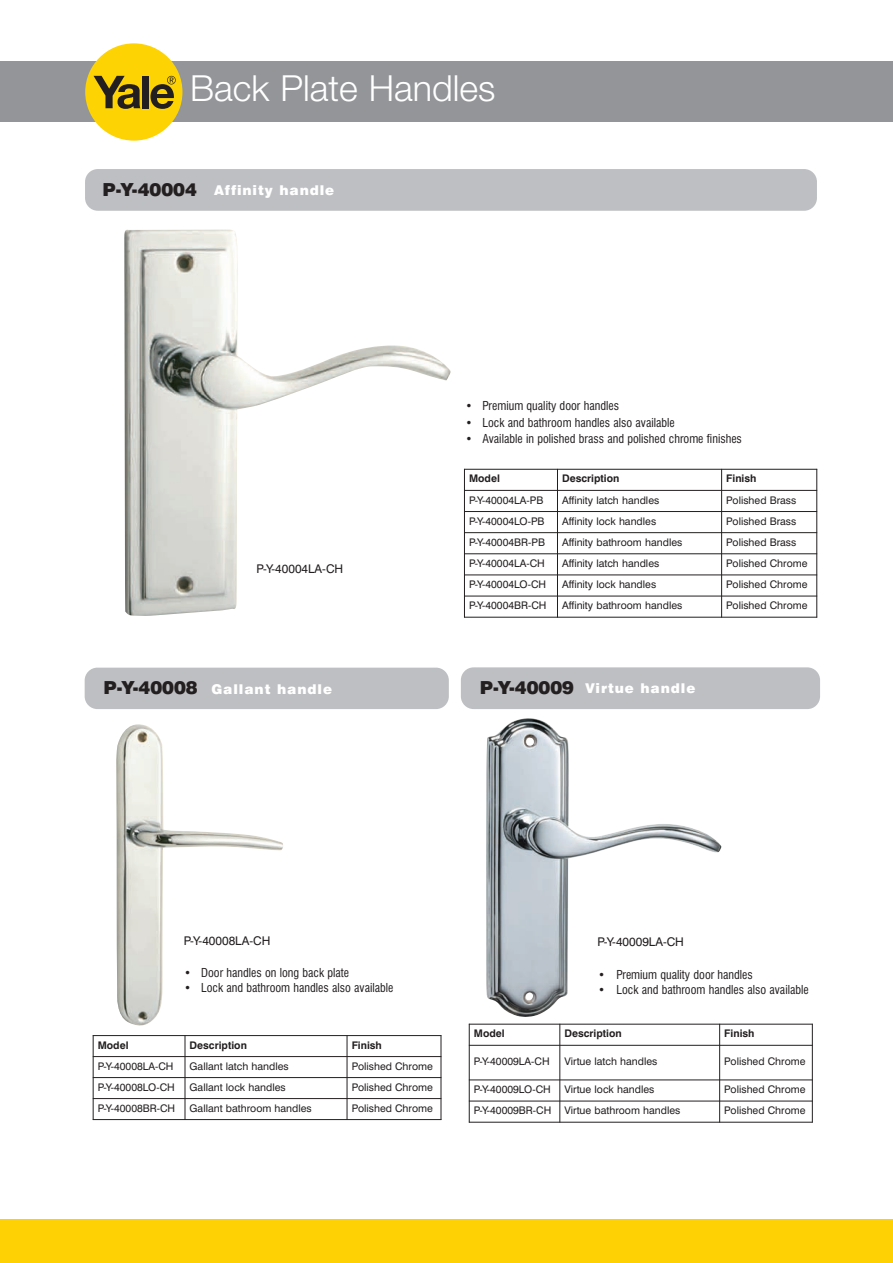
<style>
.page{position:relative;width:893px;height:1263px;background:#fff}
.page>*{position:absolute;margin:0;border:0;box-sizing:border-box;transform-origin:0 0}
.t1{font:300 36px "Helvetica Neue";color:#fff}
.t2{font:900 13.5px "Swiss 721 BT";letter-spacing:.065em;color:#fff}
.t3{font:condensed 12px "Swiss 721 BT";color:#231f20}
.t4{font:12px "Swiss 721 BT";color:#231f20}
.t5{font:10.5px "Swiss 721 BT";color:#231f20}
.t6{font:700 10.5px "Swiss 721 BT";color:#231f20}
.s1{font-size:18px;color:#231f20}
</style>
<div class="page">
<div style="left:85px;top:668px;width:364px;height:41px;background:#bebfc2;border-radius:13px"></div>
<hr style="left:93px;top:1035px;width:1px;height:85px;background:#231f20">
<hr style="left:185px;top:1035px;width:1px;height:85px;background:#231f20">
<hr style="left:347px;top:1035px;width:1px;height:85px;background:#231f20">
<hr style="left:441px;top:1035px;width:1px;height:85px;background:#231f20">
<hr style="left:93px;top:1035px;width:348px;height:1px;background:#231f20">
<hr style="left:93px;top:1056px;width:348px;height:1px;background:#231f20">
<hr style="left:93px;top:1077px;width:348px;height:1px;background:#231f20">
<hr style="left:93px;top:1098px;width:348px;height:1px;background:#231f20">
<hr style="left:93px;top:1119px;width:348px;height:1px;background:#231f20">
<div style="left:461px;top:667px;width:359px;height:42px;background:#bebfc2;border-radius:13px"></div>
<hr style="left:469px;top:1024px;width:1px;height:98px;background:#231f20">
<hr style="left:559px;top:1024px;width:1px;height:98px;background:#231f20">
<hr style="left:719px;top:1024px;width:1px;height:98px;background:#231f20">
<hr style="left:812px;top:1024px;width:1px;height:98px;background:#231f20">
<hr style="left:469px;top:1024px;width:344px;height:1px;background:#231f20">
<hr style="left:469px;top:1045px;width:344px;height:1px;background:#231f20">
<hr style="left:469px;top:1079px;width:344px;height:1px;background:#231f20">
<hr style="left:469px;top:1101px;width:344px;height:1px;background:#231f20">
<hr style="left:469px;top:1122px;width:344px;height:1px;background:#231f20">
<div style="left:85px;top:169px;width:732px;height:42px;background:#bebfc2;border-radius:13px"></div>
<hr style="left:464px;top:469px;width:1px;height:148px;background:#231f20">
<hr style="left:557px;top:469px;width:1px;height:148px;background:#231f20">
<hr style="left:721px;top:469px;width:1px;height:148px;background:#231f20">
<hr style="left:816px;top:469px;width:1px;height:148px;background:#231f20">
<hr style="left:464px;top:469px;width:353px;height:1px;background:#231f20">
<hr style="left:464px;top:490px;width:353px;height:1px;background:#231f20">
<hr style="left:464px;top:511px;width:353px;height:1px;background:#231f20">
<hr style="left:464px;top:532px;width:353px;height:1px;background:#231f20">
<hr style="left:464px;top:553px;width:353px;height:1px;background:#231f20">
<hr style="left:464px;top:574px;width:353px;height:1px;background:#231f20">
<hr style="left:464px;top:596px;width:353px;height:1px;background:#231f20">
<hr style="left:464px;top:617px;width:353px;height:1px;background:#231f20">
<img style="left:124px;top:229px;width:327px;height:387px">
<img style="left:116px;top:724px;width:167px;height:302px">
<img style="left:486px;top:718px;width:235px;height:299px">
<div style="left:0;top:61px;width:893px;height:61px;background:#939598"></div>
<div style="left:85px;top:43px;width:97px;height:98px;background:#fed304;border-radius:50%"></div>
<svg style="left:94px;top:76px;width:46px;height:33px"></svg>
<div style="left:142px;top:76px;width:7px;height:32px;background:#231f20"></div>
<svg style="left:150px;top:76px;width:26px;height:33px"></svg>
<div style="left:0;top:1219px;width:893px;height:44px;background:#fed105"></div>
<h1 class="t1" style="left:190px;top:75px;width:307px">Back Plate Handles</h1>
<p class="t2" style="left:103px;top:185px;width:233px"><span class="s1">P-Y-40004</span> Affinity handle</p>
<p class="t4" style="left:257px;top:564px;width:88px">P-Y-40004LA-CH</p>
<p class="t2" style="left:103px;top:684px;width:230px"><span class="s1">P-Y-40008</span> Gallant handle</p>
<p class="t3" style="left:465px;top:401px;width:155px">• Premium quality door handles</p>
<p class="t3" style="left:465px;top:418px;width:211px">• Lock and bathroom handles also available</p>
<p class="t3" style="left:465px;top:434px;width:278px">• Available in polished brass and polished chrome finishes</p>
<p class="t6" style="left:469px;top:475px;width:32px">Model</p>
<p class="t6" style="left:562px;top:475px;width:59px">Description</p>
<p class="t6" style="left:726px;top:475px;width:32px">Finish</p>
<p class="t5" style="left:469px;top:496px;width:76px">P-Y-40004LA-PB</p>
<p class="t5" style="left:562px;top:496px;width:99px">Affinity latch handles</p>
<p class="t5" style="left:726px;top:496px;width:72px">Polished Brass</p>
<p class="t5" style="left:469px;top:517px;width:77px">P-Y-40004LO-PB</p>
<p class="t5" style="left:562px;top:517px;width:96px">Affinity lock handles</p>
<p class="t5" style="left:726px;top:517px;width:72px">Polished Brass</p>
<p class="t5" style="left:469px;top:538px;width:77px">P-Y-40004BR-PB</p>
<p class="t5" style="left:562px;top:538px;width:122px">Affinity bathroom handles</p>
<p class="t5" style="left:726px;top:538px;width:72px">Polished Brass</p>
<p class="t5" style="left:469px;top:559px;width:77px">P-Y-40004LA-CH</p>
<p class="t5" style="left:562px;top:559px;width:99px">Affinity latch handles</p>
<p class="t5" style="left:726px;top:559px;width:83px">Polished Chrome</p>
<p class="t5" style="left:469px;top:581px;width:78px">P-Y-40004LO-CH</p>
<p class="t5" style="left:562px;top:581px;width:96px">Affinity lock handles</p>
<p class="t5" style="left:726px;top:581px;width:83px">Polished Chrome</p>
<p class="t5" style="left:469px;top:602px;width:79px">P-Y-40004BR-CH</p>
<p class="t5" style="left:562px;top:602px;width:122px">Affinity bathroom handles</p>
<p class="t5" style="left:726px;top:602px;width:83px">Polished Chrome</p>
<p class="t2" style="left:480px;top:684px;width:217px"><span class="s1">P-Y-40009</span> Virtue handle</p>
<p class="t4" style="left:184px;top:936px;width:88px">P-Y-40008LA-CH</p>
<p class="t4" style="left:597px;top:938px;width:88px">P-Y-40009LA-CH</p>
<p class="t3" style="left:184px;top:968px;width:167px">• Door handles on long back plate</p>
<p class="t3" style="left:184px;top:983px;width:211px">• Lock and bathroom handles also available</p>
<p class="t6" style="left:98px;top:1041px;width:32px">Model</p>
<p class="t6" style="left:190px;top:1041px;width:59px">Description</p>
<p class="t6" style="left:352px;top:1041px;width:32px">Finish</p>
<p class="t5" style="left:98px;top:1062px;width:77px">P-Y-40008LA-CH</p>
<p class="t5" style="left:190px;top:1062px;width:101px">Gallant latch handles</p>
<p class="t5" style="left:352px;top:1062px;width:83px">Polished Chrome</p>
<p class="t5" style="left:98px;top:1083px;width:78px">P-Y-40008LO-CH</p>
<p class="t5" style="left:190px;top:1083px;width:98px">Gallant lock handles</p>
<p class="t5" style="left:352px;top:1083px;width:83px">Polished Chrome</p>
<p class="t5" style="left:98px;top:1104px;width:79px">P-Y-40008BR-CH</p>
<p class="t5" style="left:190px;top:1104px;width:124px">Gallant bathroom handles</p>
<p class="t5" style="left:352px;top:1104px;width:83px">Polished Chrome</p>
<p class="t3" style="left:598px;top:970px;width:156px">• Premium quality door handles</p>
<p class="t3" style="left:598px;top:985px;width:212px">• Lock and bathroom handles also available</p>
<p class="t6" style="left:474px;top:1030px;width:32px">Model</p>
<p class="t6" style="left:564px;top:1030px;width:59px">Description</p>
<p class="t6" style="left:724px;top:1030px;width:32px">Finish</p>
<p class="t5" style="left:474px;top:1058px;width:77px">P-Y-40009LA-CH</p>
<p class="t5" style="left:564px;top:1058px;width:94px">Virtue latch handles</p>
<p class="t5" style="left:724px;top:1058px;width:83px">Polished Chrome</p>
<p class="t5" style="left:474px;top:1085px;width:78px">P-Y-40009LO-CH</p>
<p class="t5" style="left:564px;top:1085px;width:91px">Virtue lock handles</p>
<p class="t5" style="left:724px;top:1085px;width:83px">Polished Chrome</p>
<p class="t5" style="left:474px;top:1107px;width:79px">P-Y-40009BR-CH</p>
<p class="t5" style="left:564px;top:1107px;width:117px">Virtue bathroom handles</p>
<p class="t5" style="left:724px;top:1107px;width:83px">Polished Chrome</p>
</div>
